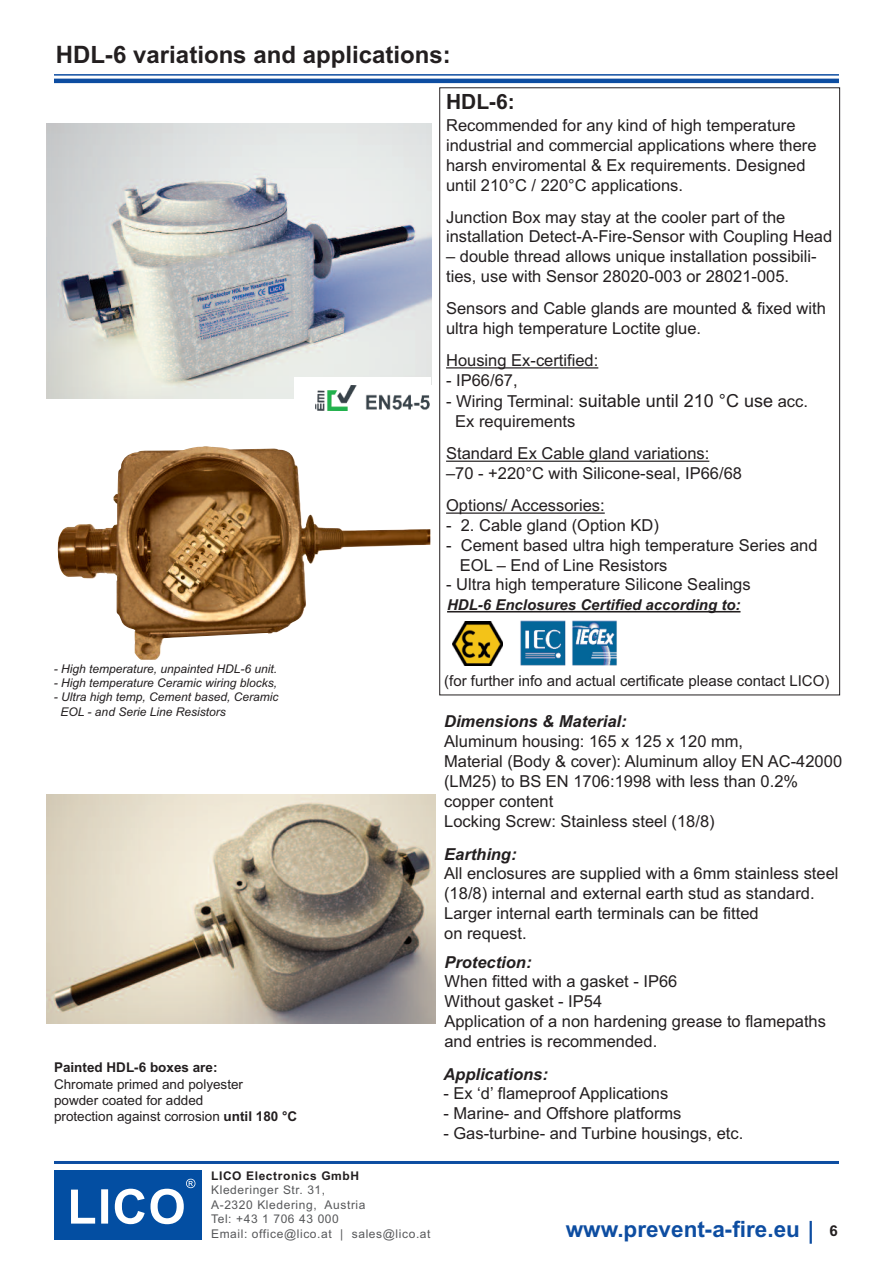
<style>
.page{position:relative;width:893px;height:1263px;background:#fff}
.page>*{position:absolute;margin:0;border:0;box-sizing:border-box;transform-origin:0 0}
.t1{font:700 24px "Arial";color:#231f20}
.t2{font:700 22.5px "Arial";color:#0d4da1}
.t3{font:700 21px "Arial";color:#231f20}
.t4{font:18px "Arial";color:#231f20}
.t5{font:16.5px/19.8px "Arial";color:#231f20}
.t6{font:italic 700 16.5px "Arial";color:#231f20}
.t7{font:15px "Arial";color:#231f20}
.t8{font:italic 700 15px "Arial";color:#231f20}
.t9{font:700 15px "Arial";color:#231f20}
.t10{font:13.5px/16.2px "Arial";color:#231f20}
.t11{font:700 13.5px "Arial";color:#231f20}
.t12{font:italic 12px/14.4px "Arial";color:#231f20}
.t13{font:12px/14.4px "Arial";letter-spacing:.05em;color:#57585a}
.t14{font:700 12px "Arial";letter-spacing:.05em;color:#231f20}
.s1{font-size:16.5px}
.s2{font-weight:700}
</style>
<div class="page">
<hr style="left:54px;top:1161px;width:785px;height:3px;background:#0d4da1">
<hr style="left:810px;top:1221px;width:2px;height:23px;background:#0d4da1">
<div style="left:54px;top:1170px;width:148px;height:70px;background:#034ea2"></div>
<svg style="left:71px;top:1179px;width:124px;height:45px"></svg>
<hr style="left:54px;top:74px;width:785px;height:2px;background:#0d4da1">
<hr style="left:54px;top:79px;width:785px;height:4px;background:#0d4da1">
<hr style="left:446px;top:367px;width:152px;height:1px;background:#231f20">
<hr style="left:446px;top:461px;width:263px;height:1px;background:#231f20">
<hr style="left:446px;top:512px;width:159px;height:2px;background:#231f20">
<img style="left:46px;top:124px;width:385px;height:275px">
<hr style="left:447px;top:611px;width:293px;height:1px;background:#231f20">
<img style="left:453px;top:622px;width:50px;height:43px">
<img style="left:520px;top:620px;width:97px;height:46px">
<img style="left:58px;top:446px;width:372px;height:214px">
<img style="left:46px;top:794px;width:390px;height:230px">
<div style="left:294px;top:377px;width:137px;height:43px;background:#fff"></div>
<img style="left:316px;top:385px;width:114px;height:25px">
<h1 class="t1" style="left:56px;top:41px;width:396px">HDL-6 variations and applications:</h1>
<p class="t3" style="left:446px;top:90px;width:70px">HDL-6:</p>
<p class="t5" style="left:446px;top:116px;width:372px">Recommended for any kind of high temperature industrial and commercial applications where there harsh enviromental &amp; Ex requirements. Designed until 210°C / 220°C applications.</p>
<p class="t5" style="left:446px;top:207px;width:388px">Junction Box may stay at the cooler part of the installation Detect-A-Fire-Sensor with Coupling Head</p>
<p class="t5" style="left:446px;top:247px;width:372px">– double thread allows unique installation possibili&shy;ties, use with Sensor 28020-003 or 28021-005.</p>
<p class="t5" style="left:446px;top:298px;width:381px">Sensors and Cable glands are mounted &amp; fixed with ultra high temperature Loctite glue.</p>
<p class="t5" style="left:446px;top:350px;width:154px">Housing Ex-certified:</p>
<p class="t5" style="left:446px;top:370px;width:73px">- IP66/67,</p>
<p class="t4" style="left:446px;top:390px;width:363px"><span class="s1">- Wiring Terminal:</span> suitable until 210 °C use <span class="s1">acc.</span></p>
<p class="t5" style="left:446px;top:405px;width:265px;line-height:32.1px;text-indent:9px">Ex requirements<br>Standard Ex Cable gland variations:</p>
<p class="t5" style="left:446px;top:457px;width:297px;line-height:32.1px">–70 - +220°C with Silicone-seal, IP66/68<br>Options/ Accessories:</p>
<p class="t5" style="left:446px;top:515px;width:214px">- 2. Cable gland (Option KD)</p>
<p class="t5" style="left:460px;top:535px;width:359px;text-indent:-14px">- Cement based ultra high temperature Series and<br>EOL – End of Line Resistors</p>
<p class="t5" style="left:446px;top:575px;width:306px">- Ultra high temperature Silicone Sealings</p>
<p class="t8" style="left:447px;top:596px;width:295px">HDL-6 Enclosures Certified according to:</p>
<p class="t12" style="left:54px;top:661px;width:225px">- High temperature, unpainted HDL-6 unit.</p>
<p class="t12" style="left:54px;top:676px;width:225px">- High temperature Ceramic wiring blocks,</p>
<p class="t12" style="left:61px;top:690px;width:220px;text-indent:-7px">- Ultra high temp, Cement based, Ceramic<br>EOL - and Serie Line Resistors</p>
<p class="t11" style="left:54px;top:1060px;width:165px">Painted HDL-6 boxes are:</p>
<p class="t10" style="left:54px;top:1076px;width:245px">Chromate primed and polyester<br>powder coated for added<br>protection against corrosion <span class="s2">until 180 °C</span></p>
<p class="t14" style="left:211px;top:1169px;width:150px">LICO Electronics GmbH</p>
<p class="t13" style="left:211px;top:1183px;width:221px">Klederinger Str. 31,<br>A-2320 Kledering, Austria<br>Tel: +43 1 706 43 000<br>Email: office@lico.at | sales@lico.at</p>
<p class="t7" style="left:444px;top:672px;width:387px">(for further info and actual certificate please contact LICO)</p>
<p class="t6" style="left:444px;top:712px;width:184px">Dimensions &amp; Material:</p>
<p class="t5" style="left:444px;top:731px;width:399px">Aluminum housing: 165 x 125 x 120 mm,<br>Material (Body &amp; cover): Aluminum alloy EN AC-42000 (LM25) to BS EN 1706:1998 with less than 0.2% copper content<br>Locking Screw: Stainless steel (18/8)</p>
<p class="t6" style="left:444px;top:844px;width:74px">Earthing:</p>
<p class="t5" style="left:444px;top:864px;width:396px">All enclosures are supplied with a 6mm stainless steel (18/8) internal and external earth stud as standard.<br>Larger internal earth terminals can be fitted<br>on request.</p>
<p class="t6" style="left:444px;top:952px;width:89px">Protection:</p>
<p class="t5" style="left:444px;top:972px;width:383px">When fitted with a gasket - IP66<br>Without gasket - IP54<br>Application of a non hardening grease to flamepaths and entries is recommended.</p>
<p class="t6" style="left:443px;top:1064px;width:106px">Applications:</p>
<p class="t5" style="left:443px;top:1084px;width:226px">- Ex ‘d’ flameproof Applications</p>
<p class="t5" style="left:443px;top:1103px;width:240px">- Marine- and Offshore platforms</p>
<p class="t5" style="left:443px;top:1123px;width:301px">- Gas-turbine- and Turbine housings, etc.</p>
<h2 class="t2" style="left:566px;top:1216px;width:236px">www.prevent-a-fire.eu</h2>
<p class="t9" style="left:829px;top:1222px;width:10px">6</p>
</div>
